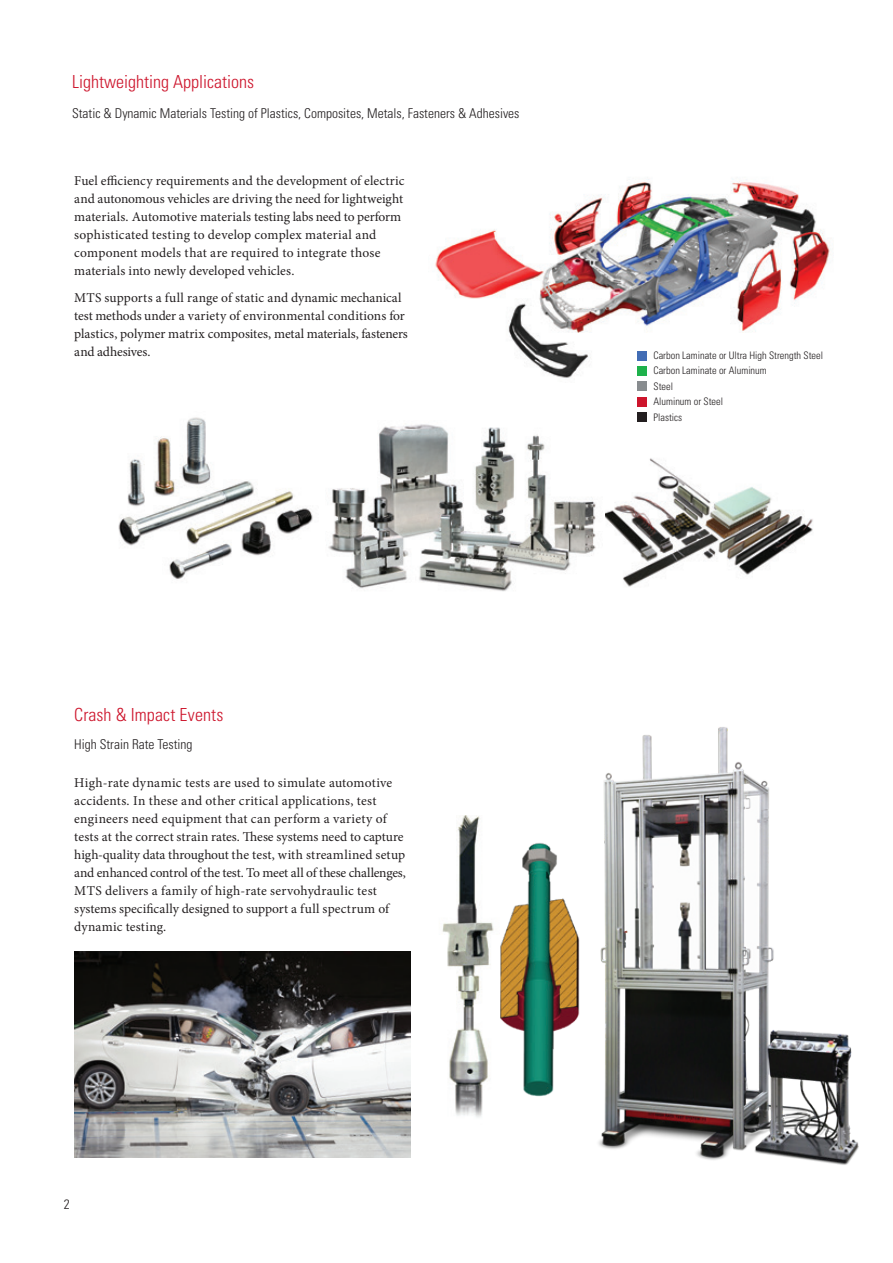
<style>
.page{position:relative;width:893px;height:1263px;background:#fff}
.page>*{position:absolute;margin:0;border:0;box-sizing:border-box;transform-origin:0 0}
.t1{font:300 condensed 18px "Univers LT Std";color:#cd152c}
.t2{font:13.5px/18px "Minion Pro";letter-spacing:.005em;color:#231f20}
.t3{font:300 condensed 13.5px "Univers LT Std";color:#231f20}
.t4{font:300 condensed 10.35px/15.5px "Univers LT Std";color:#231f20}
</style>
<div class="page">
<img style="left:435px;top:179px;width:395px;height:199px">
<img style="left:605px;top:458px;width:208px;height:129px">
<img style="left:328px;top:424px;width:268px;height:168px">
<img style="left:118px;top:417px;width:195px;height:162px">
<img style="left:500px;top:843px;width:74px;height:254px">
<img style="left:442px;top:816px;width:52px;height:301px">
<img style="left:74px;top:951px;width:336px;height:206px">
<div style="left:637px;top:351px;width:10px;height:10px;background:#426db5"></div>
<div style="left:637px;top:366px;width:10px;height:10px;background:#1eb14b"></div>
<div style="left:637px;top:381px;width:10px;height:10px;background:#888c8f"></div>
<div style="left:637px;top:397px;width:10px;height:9px;background:#cd152c"></div>
<div style="left:637px;top:412px;width:10px;height:10px;background:#231f20"></div>
<img style="left:574px;top:727px;width:285px;height:438px">
<h1 class="t1" style="left:72px;top:71px;width:183px">Lightweighting Applications</h1>
<p class="t3" style="left:72px;top:105px;width:449px">Static &amp; Dynamic Materials Testing of Plastics, Composites, Metals, Fasteners &amp; Adhesives</p>
<p class="t2" style="left:74px;top:172px;width:332px">Fuel efficiency requirements and the development of electric and autonomous vehicles are driving the need for lightweight materials. Automotive materials testing labs need to perform sophisticated testing to develop complex material and component models that are required to integrate those materials into newly developed vehicles.</p>
<p class="t2" style="left:74px;top:289px;width:335px">MTS supports a full range of static and dynamic mechanical test methods under a variety of environmental conditions for plastics, polymer matrix composites, metal materials, fasteners and adhesives.</p>
<h1 class="t1" style="left:74px;top:704px;width:151px">Crash &amp; Impact Events</h1>
<p class="t3" style="left:74px;top:736px;width:120px">High Strain Rate Testing</p>
<p class="t2" style="left:74px;top:774px;width:333px">High-rate dynamic tests are used to simulate automotive accidents. In these and other critical applications, test engineers need equipment that can perform a variety of tests at the correct strain rates. These systems need to capture high-quality data throughout the test, with streamlined setup and enhanced control of the test. To meet all of these challenges, MTS delivers a family of high-rate servohydraulic test systems specifically designed to support a full spectrum of dynamic testing.</p>
<p class="t3" style="left:64px;top:1196px;width:7px">2</p>
<p class="t4" style="left:653px;top:347px;width:171px">Carbon Laminate or Ultra High Strength Steel<br>Carbon Laminate or Aluminum<br>Steel<br>Aluminum or Steel<br>Plastics</p>
</div>
